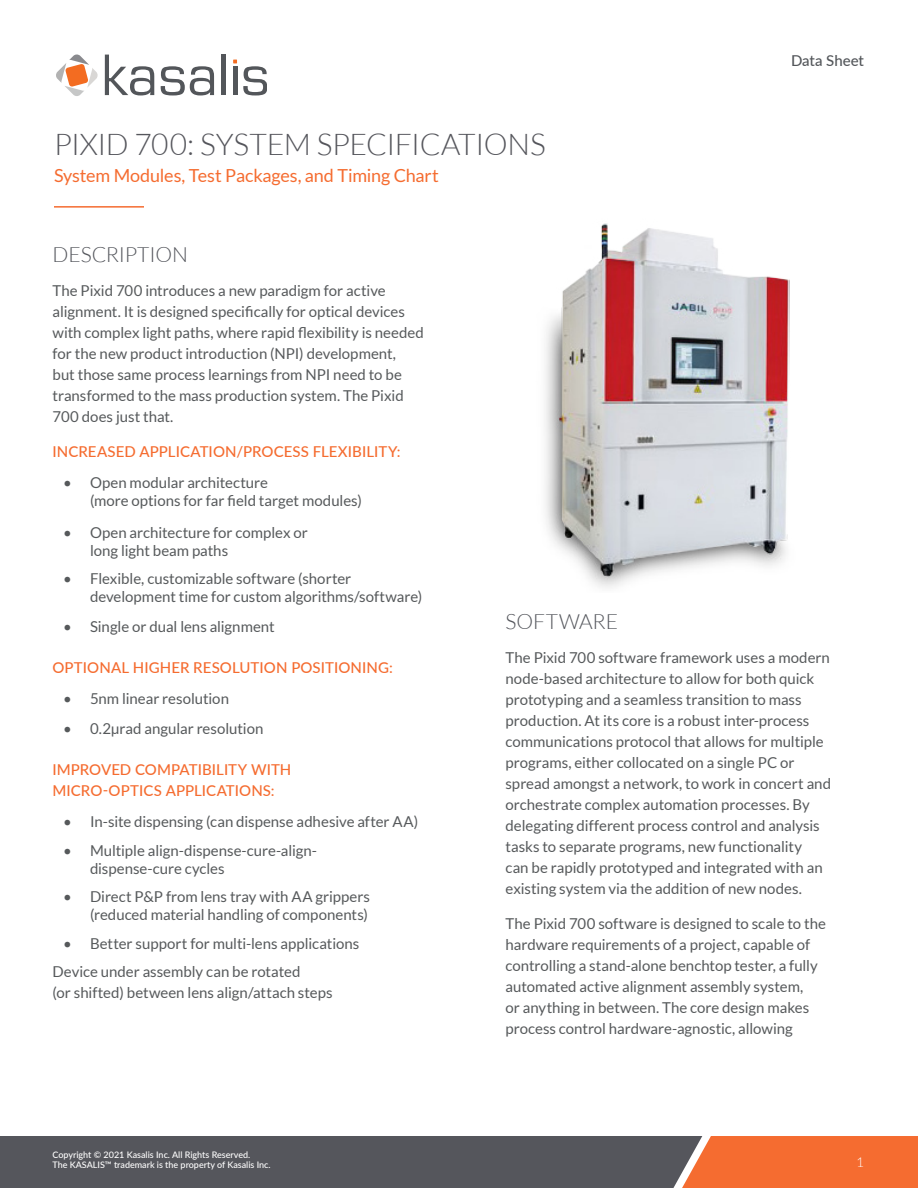
<style>
.page{position:relative;width:918px;height:1188px;background:#fff}
.page>*{position:absolute;margin:0;border:0;box-sizing:border-box;transform-origin:0 0}
.t1{font:300 30px "Lato";letter-spacing:-.015em;color:#55565c}
.Paragraph_Style_1{font:300 21px "Lato";letter-spacing:-.005em;color:#54565c}
.t2{font:18px "Lato";letter-spacing:-.01em;color:#f56c30}
.Paragraph_Style_1-2{font:15px/21px "Lato";color:#56595b}
.Paragraph_Style_1-3{font:500 15px/21px "Lato";letter-spacing:.005em;color:#f56c30}
.t3{font:500 15px "Lato";letter-spacing:-.005em;color:#53565a}
.t4{font:300 13.5px "Lato";color:#fff}
.t5{font:500 9px/10.8px "Lato";color:#fff}
</style>
<div class="page">
<svg style="left:56px;top:54px;width:42px;height:42px"></svg>
<svg style="left:105px;top:55px;width:49px;height:41px"></svg>
<svg style="left:161px;top:66px;width:53px;height:30px"></svg>
<hr style="left:222px;top:55px;width:4px;height:40px;background:#53565a">
<hr style="left:233px;top:67px;width:4px;height:28px;background:#53565a">
<svg style="left:243px;top:66px;width:24px;height:30px"></svg>
<svg style="left:233px;top:60px;width:4px;height:3px"></svg>
<div style="left:0;top:1136px;width:918px;height:52px;background:#55565c"></div>
<svg style="left:673px;top:1136px;width:245px;height:52px;background:#eb6f39"></svg>
<hr style="left:54px;top:206px;width:90px;height:2px;background:#f56c30">
<img style="left:545px;top:223px;width:245px;height:365px">
<h1 class="t1" style="left:54px;top:128px;width:493px">PIXID 700: SYSTEM SPECIFICATIONS</h1>
<p class="t2" style="left:54px;top:165px;width:386px">System Modules, Test Packages, and Timing Chart</p>
<p class="t3" style="left:791px;top:50px;width:74px">Data Sheet</p>
<p class="Paragraph_Style_1" style="left:53px;top:243px;width:137px">DESCRIPTION</p>
<p class="Paragraph_Style_1-2" style="left:53px;top:280px;width:373px">The Pixid 700 introduces a new paradigm for active alignment. It is designed specifically for optical devices with complex light paths, where rapid flexibility is needed for the new product introduction (NPI) development,<br>but those same process learnings from NPI need to be transformed to the mass production system. The Pixid 700 does just that.</p>
<p class="Paragraph_Style_1-3" style="left:53px;top:440px;width:349px">INCREASED APPLICATION/PROCESS FLEXIBILITY:</p>
<p class="Paragraph_Style_1-2" style="left:90px;top:474px;width:273px;line-height:18px;text-indent:-27px">• Open modular architecture<br>(more options for far field target modules)</p>
<p class="Paragraph_Style_1-2" style="left:90px;top:523px;width:219px;line-height:18px;text-indent:-27px">• Open architecture for complex or long light beam paths</p>
<p class="Paragraph_Style_1-2" style="left:90px;top:570px;width:334px;line-height:18px;text-indent:-27px">• Flexible, customizable software (shorter development time for custom algorithms/software)</p>
<p class="Paragraph_Style_1-2" style="left:63px;top:616px;width:213px">• Single or dual lens alignment</p>
<p class="Paragraph_Style_1-3" style="left:53px;top:656px;width:342px">OPTIONAL HIGHER RESOLUTION POSITIONING:</p>
<p class="Paragraph_Style_1-2" style="left:63px;top:688px;width:168px">• 5nm linear resolution</p>
<p class="Paragraph_Style_1-2" style="left:63px;top:718px;width:202px">• 0.2μrad angular resolution</p>
<p class="Paragraph_Style_1-3" style="left:53px;top:758px;width:240px">IMPROVED COMPATIBILITY WITH<br>MICRO-OPTICS APPLICATIONS:</p>
<p class="Paragraph_Style_1-2" style="left:63px;top:811px;width:357px">• In-site dispensing (can dispense adhesive after AA)</p>
<p class="Paragraph_Style_1-2" style="left:90px;top:841px;width:229px;line-height:18px;text-indent:-27px">• Multiple align-dispense-cure-align&shy;dispense-cure cycles</p>
<p class="Paragraph_Style_1-2" style="left:63px;top:888px;width:309px;line-height:18px;text-align:right">• Direct P&amp;P from lens tray with AA grippers (reduced material handling of components)</p>
<p class="Paragraph_Style_1-2" style="left:63px;top:933px;width:298px">• Better support for multi-lens applications</p>
<p class="Paragraph_Style_1-2" style="left:53px;top:961px;width:282px">Device under assembly can be rotated<br>(or shifted) between lens align/attach steps</p>
<p class="Paragraph_Style_1" style="left:506px;top:610px;width:114px">SOFTWARE</p>
<p class="Paragraph_Style_1-2" style="left:506px;top:647px;width:327px">The Pixid 700 software framework uses a modern node-based architecture to allow for both quick prototyping and a seamless transition to mass production. At its core is a robust inter-process communications protocol that allows for multiple programs, either collocated on a single PC or spread amongst a network, to work in concert and orchestrate complex automation processes. By delegating different process control and analysis tasks to separate programs, new functionality<br>can be rapidly prototyped and integrated with an existing system via the addition of new nodes.</p>
<p class="Paragraph_Style_1-2" style="left:506px;top:913px;width:322px">The Pixid 700 software is designed to scale to the hardware requirements of a project, capable of controlling a stand-alone benchtop tester, a fully automated active alignment assembly system,<br>or anything in between. The core design makes process control hardware-agnostic, allowing</p>
<p class="t5" style="left:53px;top:1149px;width:220px">Copyright © 2021 Kasalis Inc. All Rights Reserved.<br>The KASALIS™ trademark is the property of Kasalis Inc.</p>
<p class="t4" style="left:856px;top:1155px;width:9px">1</p>
</div>
